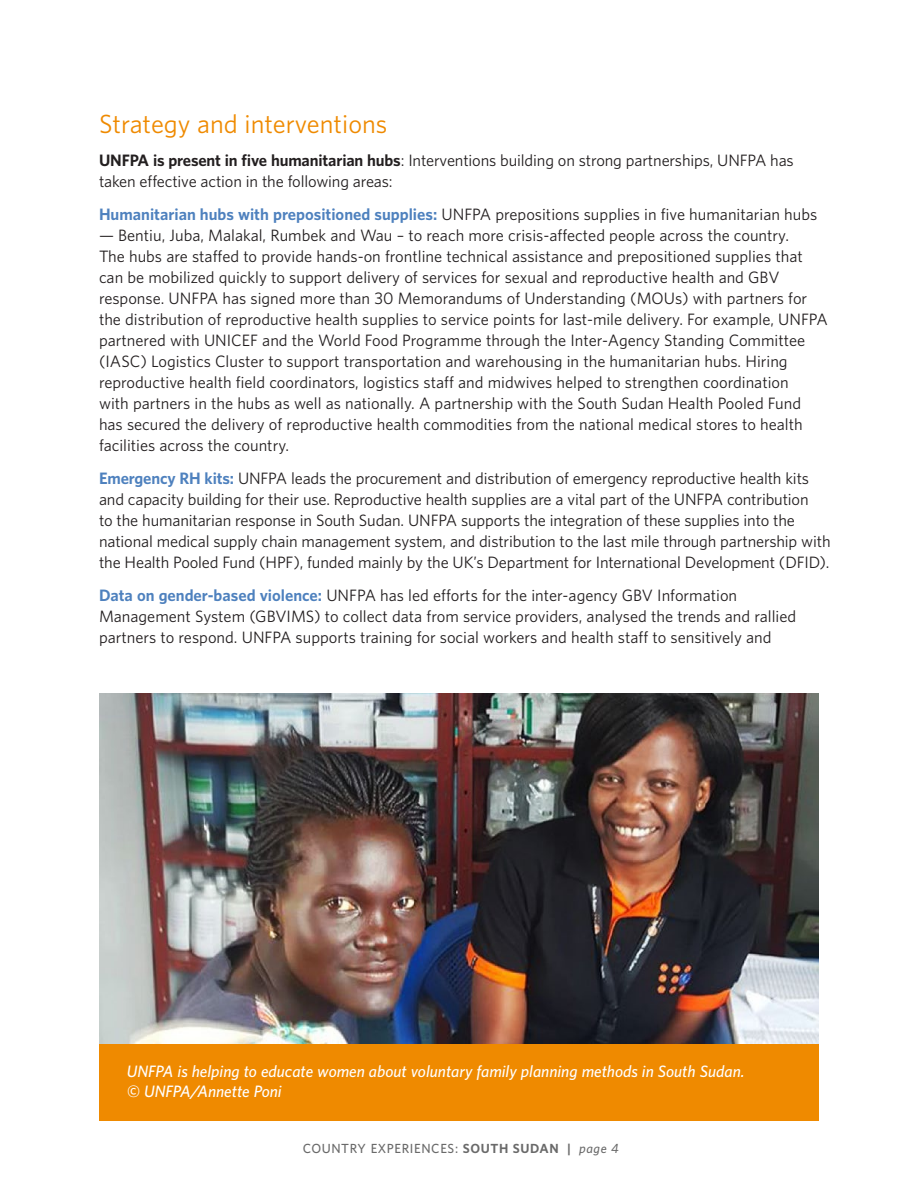
<style>
.page{position:relative;width:918px;height:1188px;background:#fff}
.page>*{position:absolute;margin:0;border:0;box-sizing:border-box;transform-origin:0 0}
.Heading_2{font:24px "UNFPA Text";color:#ef8a00}
.Running_text{font:15px/21px "UNFPA Text";color:#231f20}
.t1{font:italic 600 15px/19.5px "UNFPA";color:#fff}
.t2{font:600 12px "UNFPA";letter-spacing:.05em;color:#6a6a6a}
.s1{font-family:"UNFPA";font-weight:700}
.s2{font-family:"UNFPA";font-weight:700;color:#4e81be}
.s3{font-weight:700}
.s4{font-style:italic}
</style>
<div class="page">
<img style="left:99px;top:694px;width:720px;height:351px">
<div style="left:99px;top:1045px;width:720px;height:76px;background:#ef8a00"></div>
<p class="Heading_2" style="left:99px;top:108px;width:290px">Strategy and interventions</p>
<p class="Running_text" style="left:99px;top:149px;width:696px"><span class="s1">UNFPA is present in five humanitarian hubs</span>: Interventions building on strong partnerships, UNFPA has taken effective action in the following areas:</p>
<p class="Running_text" style="left:99px;top:203px;width:720px"><span class="s2">Humanitarian hubs with prepositioned supplies:</span> UNFPA prepositions supplies in five humanitarian hubs</p>
<p class="Running_text" style="left:99px;top:224px;width:730px">— Bentiu, Juba, Malakal, Rumbek and Wau – to reach more crisis-affected people across the country.<br>The hubs are staffed to provide hands-on frontline technical assistance and prepositioned supplies that can be mobilized quickly to support delivery of services for sexual and reproductive health and GBV response. UNFPA has signed more than 30 Memorandums of Understanding (MOUs) with partners for the distribution of reproductive health supplies to service points for last-mile delivery. For example, UNFPA partnered with UNICEF and the World Food Programme through the Inter-Agency Standing Committee (IASC) Logistics Cluster to support transportation and warehousing in the humanitarian hubs. Hiring reproductive health field coordinators, logistics staff and midwives helped to strengthen coordination<br>with partners in the hubs as well as nationally. A partnership with the South Sudan Health Pooled Fund has secured the delivery of reproductive health commodities from the national medical stores to health facilities across the country.</p>
<p class="Running_text" style="left:99px;top:467px;width:733px"><span class="s2">Emergency RH kits:</span> UNFPA leads the procurement and distribution of emergency reproductive health kits and capacity building for their use. Reproductive health supplies are a vital part of the UNFPA contribution<br>to the humanitarian response in South Sudan. UNFPA supports the integration of these supplies into the national medical supply chain management system, and distribution to the last mile through partnership with the Health Pooled Fund (HPF), funded mainly by the UK’s Department for International Development (DFID).</p>
<p class="Running_text" style="left:99px;top:584px;width:699px"><span class="s2">Data on gender-based violence:</span> UNFPA has led efforts for the inter-agency GBV Information<br>Management System (GBVIMS) to collect data from service providers, analysed the trends and rallied partners to respond. UNFPA supports training for social workers and health staff to sensitively and</p>
<p class="t1" style="left:127px;top:1061px;width:619px">UNFPA is helping to educate women about voluntary family planning methods in South Sudan. © UNFPA/Annette Poni</p>
<p class="t2" style="left:303px;top:1140px;width:318px">COUNTRY EXPERIENCES: <span class="s3">SOUTH SUDAN |</span> <span class="s4">page 4</span></p>
</div>
